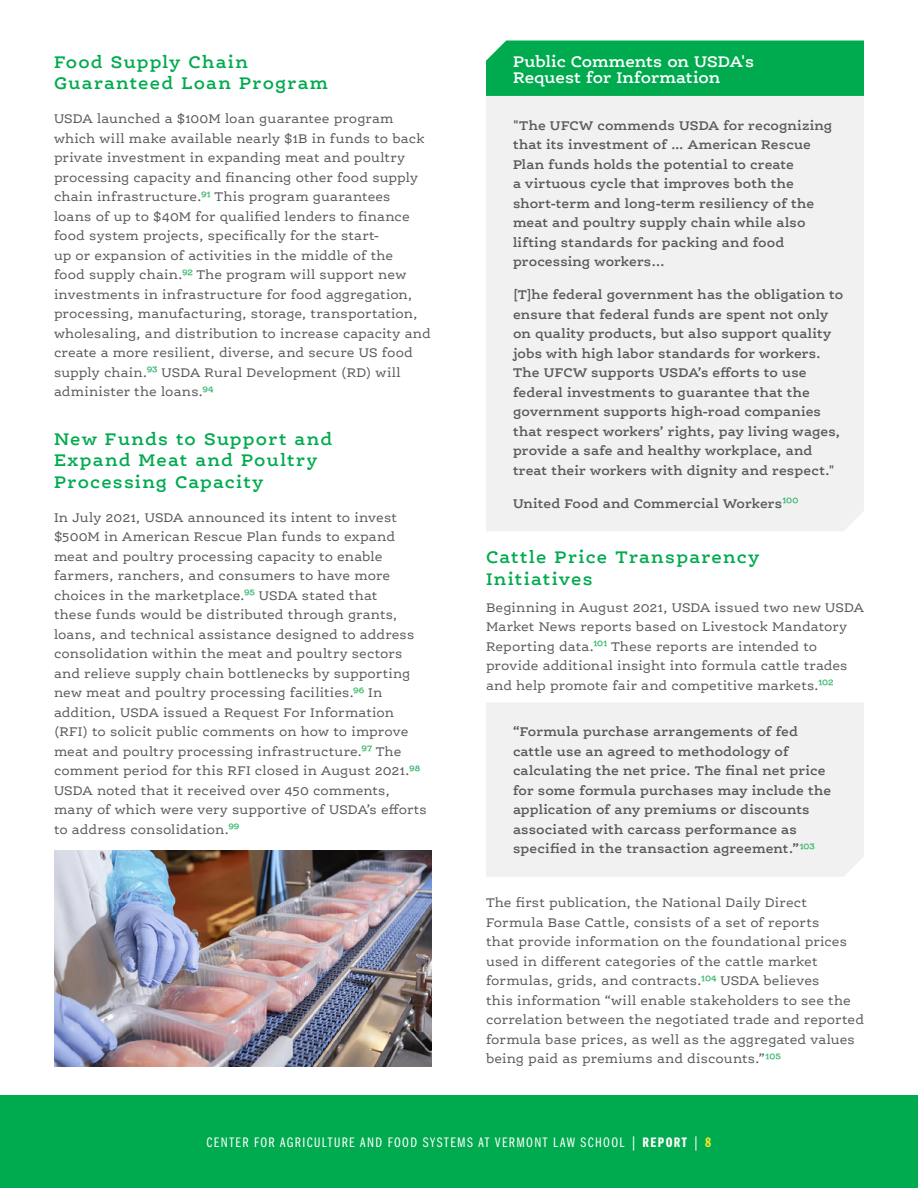
<style>
.page{position:relative;width:918px;height:1188px;background:#fff}
.page>*{position:absolute;margin:0;border:0;box-sizing:border-box;transform-origin:0 0}
.t1{font:600 18px/21.6px "Ernestine Pro";letter-spacing:.07em;color:#00aa4f}
.Green_Call-Out_Box_h{font:600 16.5px/16.5px "Ernestine Pro";letter-spacing:-.005em;color:#fff}
.t2{font:14.25px "Franklin Gothic LT Pro Bk Cm";letter-spacing:.105em;color:#fff}
.paragraph{font:13.5px/19.5px "Ernestine Pro";letter-spacing:.005em;color:#58595b}
.Gray_Call-Out_Box{font:600 13.5px/19.5px "Ernestine Pro";letter-spacing:.01em;color:#58595b}
.s1{font-size:15px;color:#33b66a}
.s2{font-weight:400;font-size:15px;color:#33b66a}
.s3{font-family:"Franklin Gothic LT Pro Dm Cm"}
.s4{font-family:"Franklin Gothic LT Pro Dm Cm";color:#ebe72a}
</style>
<div class="page">
<img style="left:54px;top:851px;width:378px;height:215px">
<div style="left:486px;top:40px;width:378px;height:56px;background:#00aa4f"></div>
<div style="left:486px;top:96px;width:378px;height:169px;background:#f1f1f2"></div>
<div style="left:486px;top:265px;width:378px;height:209px;background:#f1f1f2"></div>
<div style="left:486px;top:474px;width:378px;height:57px;background:#f1f1f2"></div>
<div style="left:486px;top:703px;width:378px;height:174px;background:#f1f1f2"></div>
<div style="left:0;top:1096px;width:918px;height:92px;background:#00aa4f"></div>
<h3 class="t1" style="left:54px;top:51px;width:275px">Food Supply Chain<br>Guaranteed Loan Program</h3>
<p class="paragraph" style="left:54px;top:109px;width:378px">USDA launched a $100M loan guarantee program which will make available nearly $1B in funds to back private investment in expanding meat and poultry processing capacity and financing other food supply chain infrastructure.<span class="s1">91</span> This program guarantees loans of up to $40M for qualified lenders to finance food system projects, specifically for the start-<br>up or expansion of activities in the middle of the<br>food supply chain.<span class="s1">92</span> The program will support new investments in infrastructure for food aggregation, processing, manufacturing, storage, transportation, wholesaling, and distribution to increase capacity and create a more resilient, diverse, and secure US food supply chain.<span class="s1">93</span> USDA Rural Development (RD) will administer the loans.<span class="s1">94</span></p>
<h3 class="t1" style="left:54px;top:428px;width:280px">New Funds to Support and<br>Expand Meat and Poultry<br>Processing Capacity</h3>
<p class="paragraph" style="left:54px;top:507px;width:374px">In July 2021, USDA announced its intent to invest $500M in American Rescue Plan funds to expand meat and poultry processing capacity to enable farmers, ranchers, and consumers to have more choices in the marketplace.<span class="s1">95</span> USDA stated that<br>these funds would be distributed through grants, loans, and technical assistance designed to address consolidation within the meat and poultry sectors and relieve supply chain bottlenecks by supporting new meat and poultry processing facilities.<span class="s1">96</span> In addition, USDA issued a Request For Information (RFI) to solicit public comments on how to improve meat and poultry processing infrastructure.<span class="s1">97</span> The comment period for this RFI closed in August 2021.<span class="s1">98<br></span>USDA noted that it received over 450 comments, many of which were very supportive of USDA’s efforts to address consolidation.<span class="s1">99</span></p>
<h3 class="Green_Call-Out_Box_h" style="left:513px;top:53px;width:243px">Public Comments on USDA's<br>Request for Information</h3>
<p class="Gray_Call-Out_Box" style="left:513px;top:115px;width:321px">"The UFCW commends USDA for recognizing that its investment of … American Rescue Plan funds holds the potential to create<br>a virtuous cycle that improves both the short-term and long-term resiliency of the meat and poultry supply chain while also lifting standards for packing and food processing workers...</p>
<p class="Gray_Call-Out_Box" style="left:513px;top:285px;width:332px">[T]he federal government has the obligation to ensure that federal funds are spent not only on quality products, but also support quality jobs with high labor standards for workers.<br>The UFCW supports USDA’s efforts to use federal investments to guarantee that the government supports high-road companies that respect workers’ rights, pay living wages, provide a safe and healthy workplace, and treat their workers with dignity and respect."</p>
<p class="Gray_Call-Out_Box" style="left:513px;top:493px;width:287px">United Food and Commercial Workers<span class="s2">100</span></p>
<h3 class="t1" style="left:486px;top:546px;width:275px">Cattle Price Transparency<br>Initiatives</h3>
<p class="paragraph" style="left:486px;top:597px;width:380px">Beginning in August 2021, USDA issued two new USDA Market News reports based on Livestock Mandatory Reporting data.<span class="s1">101</span> These reports are intended to provide additional insight into formula cattle trades and help promote fair and competitive markets.<span class="s1">102</span></p>
<p class="Gray_Call-Out_Box" style="left:513px;top:722px;width:320px">“Formula purchase arrangements of fed cattle use an agreed to methodology of calculating the net price. The final net price for some formula purchases may include the application of any premiums or discounts associated with carcass performance as specified in the transaction agreement.”<span class="s2">103</span></p>
<p class="paragraph" style="left:486px;top:893px;width:379px">The first publication, the National Daily Direct Formula Base Cattle, consists of a set of reports<br>that provide information on the foundational prices used in different categories of the cattle market formulas, grids, and contracts.<span class="s1">104</span> USDA believes<br>this information “will enable stakeholders to see the correlation between the negotiated trade and reported formula base prices, as well as the aggregated values being paid as premiums and discounts.”<span class="s1">105</span></p>
<p class="t2" style="left:207px;top:1134px;width:506px">CENTER FOR AGRICULTURE AND FOOD SYSTEMS AT VERMONT LAW SCHOOL | <span class="s3">REPORT</span> | <span class="s4">8</span></p>
</div>
